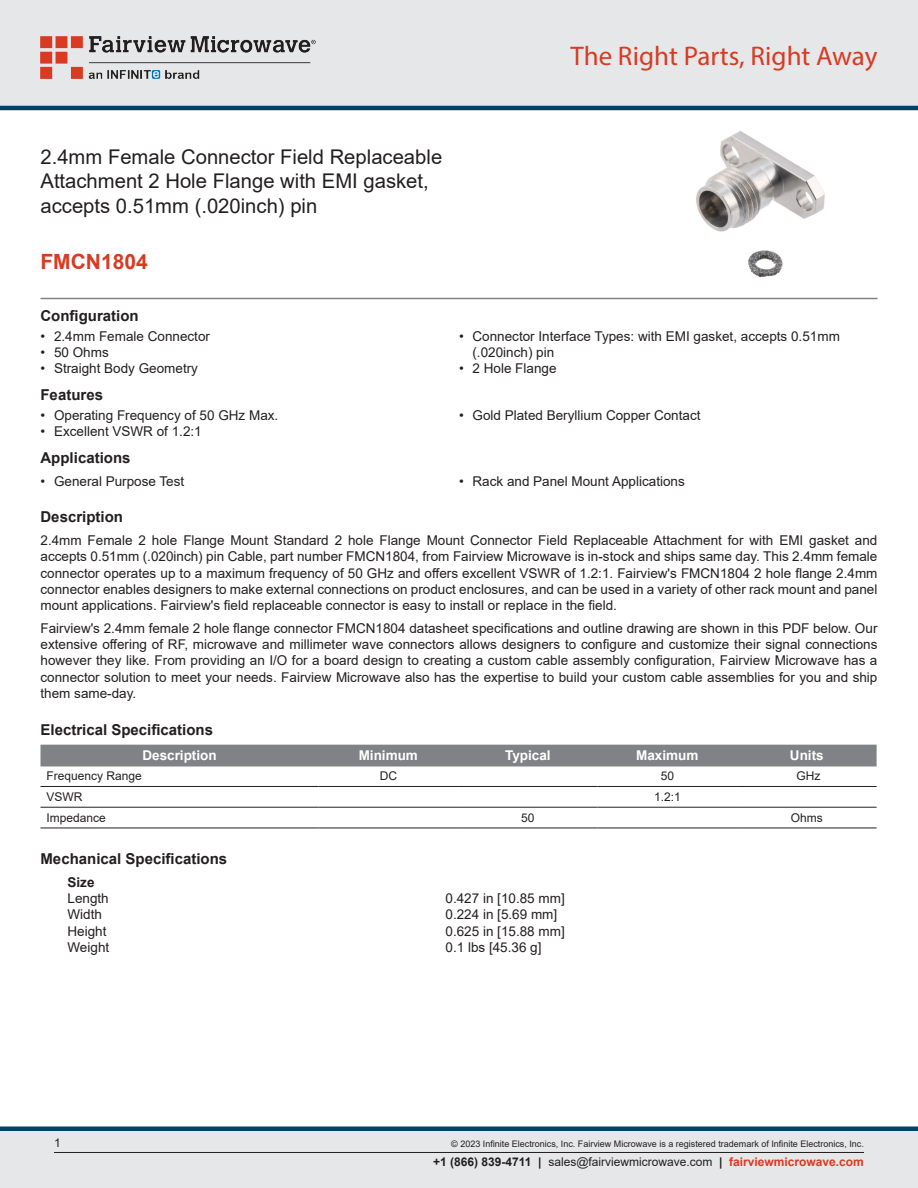
<style>
.page{position:relative;width:918px;height:1188px;background:#fff}
.page>*{position:absolute;margin:0;border:0;box-sizing:border-box;transform-origin:0 0}
.t1{font:27px "Myriad Pro";color:#d83a22}
.Branded_Part_No{font:700 21px "Arial";color:#d83a22}
.Web_Description_Para{font:20.25px/24.3px "Arial";color:#231f20}
.Head1{font:700 15px "Arial";color:#231f20}
.MarketingDescription{font:13.5px/16.2px "Arial";color:#231f20;text-align:justify}
.Specs_Para{font:13.5px "Arial";color:#231f20}
.Table_Header{font:700 13.5px "Arial";color:#fff}
.Head2_after_Head1{font:700 13.5px "Arial";color:#231f20}
.Table_Body_Left{font:12px "Arial";color:#231f20}
.Table_Body{font:12px "Arial";color:#231f20}
.Copyright_disclaimer{font:9px "Arial";color:#231f20}
.s1{font-weight:700}
.s2{font-weight:700;color:#d83a22}
</style>
<div class="page">
<div style="left:0;top:1131px;width:918px;height:57px;background:#e6e7e9"></div>
<div style="left:0;top:1126px;width:918px;height:5px;background:#004268"></div>
<div style="left:0;top:0;width:918px;height:108px;background:#e6e7e9"></div>
<hr style="left:0;top:106px;width:918px;height:4px;background:#004268">
<img style="left:40px;top:36px;width:276px;height:42px">
<hr style="left:54px;top:1152px;width:810px;height:1px;background:#231f20">
<hr style="left:40px;top:298px;width:838px;height:1px;background:#808285">
<img style="left:696px;top:131px;width:129px;height:147px">
<div style="left:40px;top:745px;width:837px;height:21px;background:#808285"></div>
<hr style="left:40px;top:786px;width:279px;height:1px;background:#231f20">
<hr style="left:319px;top:786px;width:139px;height:1px;background:#231f20">
<hr style="left:458px;top:786px;width:140px;height:1px;background:#231f20">
<hr style="left:598px;top:786px;width:139px;height:1px;background:#231f20">
<hr style="left:737px;top:786px;width:140px;height:1px;background:#231f20">
<hr style="left:40px;top:807px;width:279px;height:1px;background:#231f20">
<hr style="left:319px;top:807px;width:139px;height:1px;background:#231f20">
<hr style="left:458px;top:807px;width:140px;height:1px;background:#231f20">
<hr style="left:598px;top:807px;width:139px;height:1px;background:#231f20">
<hr style="left:737px;top:807px;width:140px;height:1px;background:#231f20">
<hr style="left:40px;top:828px;width:279px;height:1px;background:#231f20">
<hr style="left:319px;top:828px;width:139px;height:1px;background:#231f20">
<hr style="left:458px;top:828px;width:140px;height:1px;background:#231f20">
<hr style="left:598px;top:828px;width:139px;height:1px;background:#231f20">
<hr style="left:737px;top:828px;width:140px;height:1px;background:#231f20">
<h1 class="t1" style="left:571px;top:39px;width:308px">The Right Parts, Right Away</h1>
<h1 class="Web_Description_Para" style="left:40px;top:145px;width:403px">2.4mm Female Connector Field Replaceable<br>Attachment 2 Hole Flange with EMI gasket, accepts 0.51mm (.020inch) pin</h1>
<p class="Branded_Part_No" style="left:40px;top:247px;width:109px">FMCN1804</p>
<p class="Head1" style="left:40px;top:306px;width:100px">Configuration</p>
<p class="MarketingDescription" style="left:40px;top:328px;width:171px">• 2.4mm Female Connector</p>
<p class="MarketingDescription" style="left:40px;top:344px;width:70px">• 50 Ohms</p>
<p class="MarketingDescription" style="left:40px;top:360px;width:159px">• Straight Body Geometry</p>
<p class="Head1" style="left:40px;top:384px;width:64px">Features</p>
<p class="MarketingDescription" style="left:40px;top:407px;width:239px">• Operating Frequency of 50 GHz Max.</p>
<p class="MarketingDescription" style="left:40px;top:423px;width:163px">• Excellent VSWR of 1.2:1</p>
<p class="MarketingDescription" style="left:472px;top:328px;width:369px;text-indent:-14px">• Connector Interface Types: with EMI gasket, accepts 0.51mm (.020inch) pin</p>
<p class="MarketingDescription" style="left:459px;top:360px;width:99px">• 2 Hole Flange</p>
<p class="MarketingDescription" style="left:459px;top:407px;width:243px">• Gold Plated Beryllium Copper Contact</p>
<p class="Head1" style="left:40px;top:447px;width:92px">Applications</p>
<p class="MarketingDescription" style="left:40px;top:473px;width:145px">• General Purpose Test</p>
<p class="MarketingDescription" style="left:459px;top:473px;width:227px">• Rack and Panel Mount Applications</p>
<p class="Head1" style="left:40px;top:506px;width:84px">Description</p>
<p class="MarketingDescription" style="left:40px;top:532px;width:838px">2.4mm Female 2 hole Flange Mount Standard 2 hole Flange Mount Connector Field Replaceable Attachment for with EMI gasket and accepts 0.51mm (.020inch) pin Cable, part number FMCN1804, from Fairview Microwave is in-stock and ships same day. This 2.4mm female connector operates up to a maximum frequency of 50 GHz and offers excellent VSWR of 1.2:1. Fairview's FMCN1804 2 hole flange 2.4mm connector enables designers to make external connections on product enclosures, and can be used in a variety of other rack mount and panel mount applications. Fairview's field replaceable connector is easy to install or replace in the field.</p>
<p class="MarketingDescription" style="left:40px;top:620px;width:838px">Fairview's 2.4mm female 2 hole flange connector FMCN1804 datasheet specifications and outline drawing are shown in this PDF below. Our extensive offering of RF, microwave and millimeter wave connectors allows designers to configure and customize their signal connections however they like. From providing an I/O for a board design to creating a custom cable assembly configuration, Fairview Microwave has a connector solution to meet your needs. Fairview Microwave also has the expertise to build your custom cable assemblies for you and ship them same-day.</p>
<p class="Head1" style="left:40px;top:719px;width:174px">Electrical Specifications</p>
<p class="Table_Header" style="left:142px;top:746px;width:76px">Description</p>
<p class="Table_Header" style="left:359px;top:746px;width:61px">Minimum</p>
<p class="Table_Header" style="left:505px;top:746px;width:47px">Typical</p>
<p class="Table_Header" style="left:636px;top:746px;width:64px">Maximum</p>
<p class="Table_Header" style="left:790px;top:746px;width:35px">Units</p>
<p class="Table_Body_Left" style="left:46px;top:768px;width:97px">Frequency Range</p>
<p class="Table_Body" style="left:380px;top:768px;width:19px">DC</p>
<p class="Table_Body" style="left:661px;top:768px;width:15px">50</p>
<p class="Table_Body" style="left:797px;top:768px;width:25px">GHz</p>
<p class="Table_Body_Left" style="left:46px;top:789px;width:37px">VSWR</p>
<p class="Table_Body" style="left:654px;top:789px;width:28px">1.2:1</p>
<p class="Table_Body_Left" style="left:46px;top:809px;width:61px">Impedance</p>
<p class="Table_Body" style="left:521px;top:809px;width:15px">50</p>
<p class="Table_Body" style="left:791px;top:809px;width:34px">Ohms</p>
<p class="Head1" style="left:40px;top:848px;width:188px">Mechanical Specifications</p>
<p class="Head2_after_Head1" style="left:68px;top:873px;width:29px">Size</p>
<p class="Specs_Para" style="left:68px;top:889px;width:43px">Length</p>
<p class="Specs_Para" style="left:446px;top:889px;width:121px">0.427 in [10.85 mm]</p>
<p class="Specs_Para" style="left:68px;top:905px;width:36px">Width</p>
<p class="Specs_Para" style="left:446px;top:905px;width:113px">0.224 in [5.69 mm]</p>
<p class="Specs_Para" style="left:68px;top:922px;width:41px">Height</p>
<p class="Specs_Para" style="left:446px;top:922px;width:121px">0.625 in [15.88 mm]</p>
<p class="Specs_Para" style="left:68px;top:938px;width:43px">Weight</p>
<p class="Specs_Para" style="left:446px;top:938px;width:98px">0.1 lbs [45.36 g]</p>
<p class="Table_Body_Left" style="left:54px;top:1135px;width:8px">1</p>
<p class="Copyright_disclaimer" style="left:451px;top:1138px;width:414px">© 2023 Infinite Electronics, Inc. Fairview Microwave is a registered trademark of Infinite Electronics, Inc.</p>
<p class="Table_Body_Left" style="left:433px;top:1153px;width:432px"><span class="s1">+1 (866) 839-4711 |</span> sales@fairviewmicrowave.com <span class="s1">|</span> <span class="s2">fairviewmicrowave.com</span></p>
</div>
